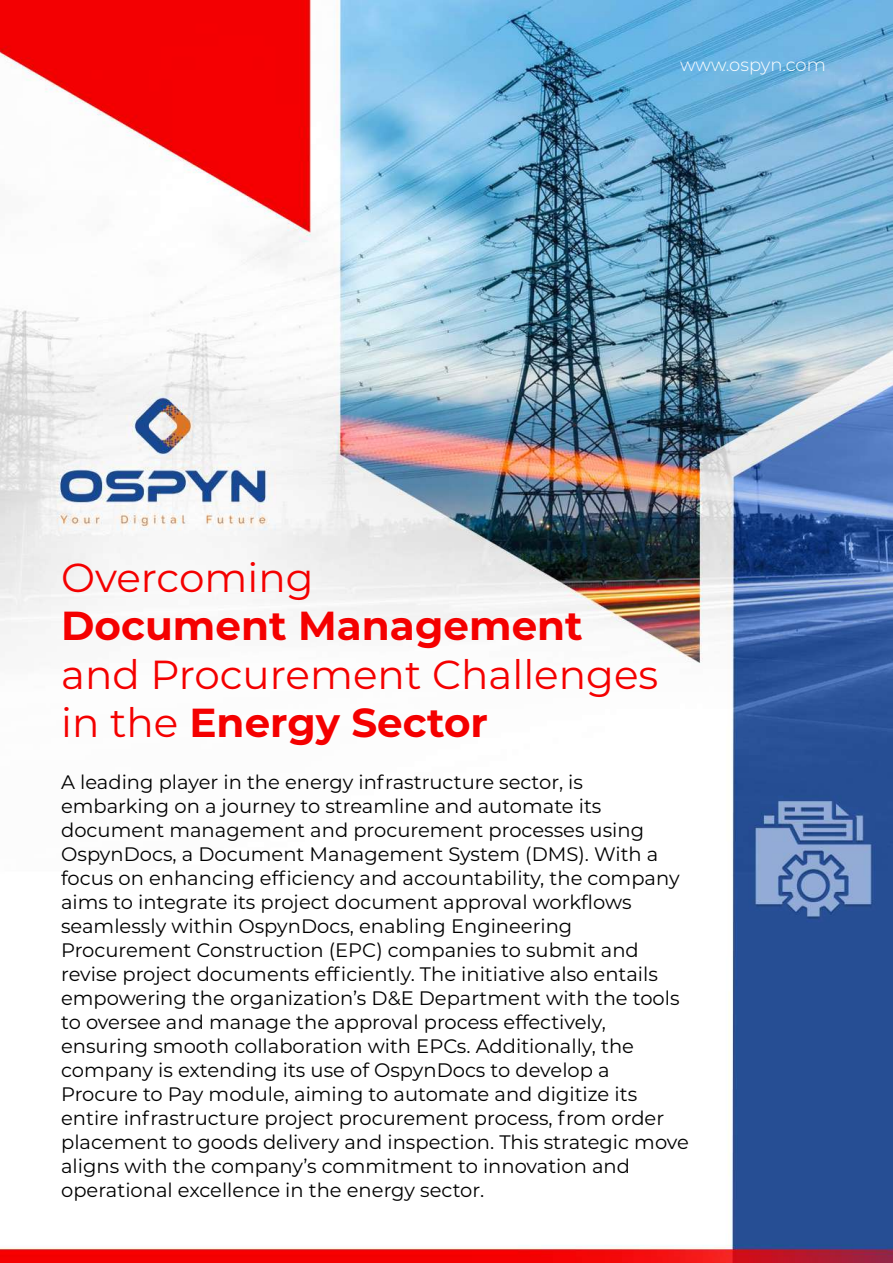
<style>
.page{position:relative;width:893px;height:1263px;background:#fff}
.page>*{position:absolute;margin:0;border:0;box-sizing:border-box;transform-origin:0 0}
.t1{font:40.5px/48.6px "Montserrat";color:#f40000}
.t2{font:700 40.5px "Montserrat";color:#f40000}
.t3{font:19.5px/24px "Montserrat";color:#000}
.t4{font:300 18px "Montserrat";color:#fff}
.s1{font-weight:700}
</style>
<div class="page">
<img style="left:0;top:0;width:893px;height:1263px">
<p class="t4" style="left:680px;top:53px;width:147px">www.ospyn.com</p>
<h1 class="t1" style="left:61px;top:551px;width:254px">Overcoming</h1>
<h1 class="t2" style="left:61px;top:597px;width:523px">Document Management</h1>
<h1 class="t1" style="left:61px;top:649px;width:599px">and Procurement Challenges in the <span class="s1">Energy Sector</span></h1>
<p class="t3" style="left:61px;top:770px;width:629px">A leading player in the energy infrastructure sector, is embarking on a journey to streamline and automate its document management and procurement processes using OspynDocs, a Document Management System (DMS). With a focus on enhancing efficiency and accountability, the company aims to integrate its project document approval workflows seamlessly within OspynDocs, enabling Engineering Procurement Construction (EPC) companies to submit and revise project documents efficiently. The initiative also entails empowering the organization’s D&amp;E Department with the tools to oversee and manage the approval process effectively, ensuring smooth collaboration with EPCs. Additionally, the company is extending its use of OspynDocs to develop a Procure to Pay module, aiming to automate and digitize its entire infrastructure project procurement process, from order placement to goods delivery and inspection. This strategic move aligns with the company’s commitment to innovation and operational excellence in the energy sector.</p>
</div>
